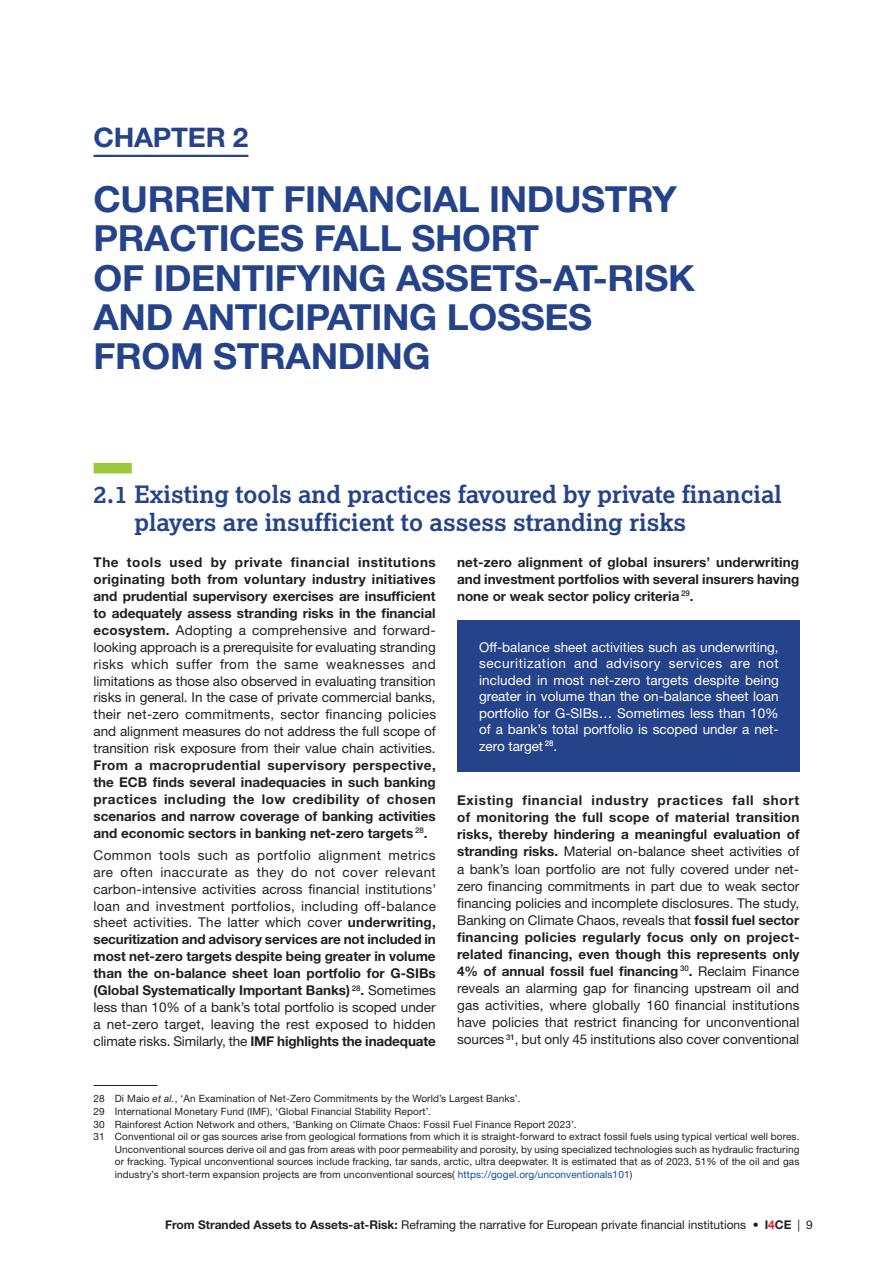
<style>
.page{position:relative;width:893px;height:1263px;background:#fff}
.page>*{position:absolute;margin:0;border:0;box-sizing:border-box;transform-origin:0 0}
.T1_bleu_Hel_---_SOMM1_3835{font:700 36px/39.5px "Helvetica Neue LT Std";letter-spacing:-.01em;color:#24438a}
.T1_bleu_Hel_---_SOMM1_3835-2{font:700 27px "Helvetica Neue LT Std";letter-spacing:-.01em;color:#24438a}
.T2___SOMM2_3588__espAvt14{font:700 24px/27.5px "Lexia Da Ma";color:#24438a}
.P_3588{font:13.5px/17.1px "Helvetica Neue LT Std";letter-spacing:-.005em;color:#231f20;text-align:justify}
.P_3588-2{font:700 13.5px/17px "Helvetica Neue LT Std";color:#231f20;text-align:justify}
.P_3588-3{font:13.5px/16.5px "Helvetica Neue LT Std";color:#fff;text-align:justify}
.t1{font:12px "Helvetica Neue LT Std";color:#231f20}
.RENVOI_Bas_de_page_ok{font:10.05px/12.6px "Helvetica Neue LT Std";letter-spacing:.01em;color:#231f20;text-align:justify}
.s1{font-weight:400}
.s2{font-weight:700}
.s3{font-style:italic}
.s4{color:#0d4da1}
.s5{font-weight:700;color:#ee1d23}
</style>
<div class="page">
<hr style="left:94px;top:155px;width:154px;height:2px;background:#24438a">
<div style="left:94px;top:463px;width:38px;height:10px;background:#99ca3b"></div>
<hr style="left:94px;top:1085px;width:63px;height:1px;background:#231f20">
<div style="left:458px;top:621px;width:342px;height:151px;background:#24438a"></div>
<p class="T1_bleu_Hel_---_SOMM1_3835-2" style="left:94px;top:121px;width:156px">CHAPTER 2</p>
<p class="T1_bleu_Hel_---_SOMM1_3835" style="left:94px;top:178px;width:603px">CURRENT FINANCIAL INDUSTRY<br>PRACTICES FALL SHORT<br>OF IDENTIFYING ASSETS-AT‑RISK<br>AND ANTICIPATING LOSSES<br>FROM STRANDING</p>
<p class="T2___SOMM2_3588__espAvt14" style="left:134px;top:481px;width:649px;text-indent:-41px">2.1 Existing tools and practices favoured by private financial players are insufficient to assess stranding risks</p>
<p class="P_3588-2" style="left:94px;top:553px;width:344px">The tools used by private financial institutions originating both from voluntary industry initiatives and prudential supervisory exercises are insufficient to adequately assess stranding risks in the financial ecosystem. <span class="s1">Adopting a comprehensive and forward&shy;looking approach is a prerequisite for evaluating stranding risks which suffer from the same weaknesses and limitations as those also observed in evaluating transition risks in general. In the case of private commercial banks, their net-zero commitments, sector financing policies and alignment measures do not address the full scope of transition risk exposure from their value chain activities.<br></span>From a macroprudential supervisory perspective, the ECB finds several inadequacies in such banking practices including the low credibility of chosen scenarios and narrow coverage of banking activities and economic sectors in banking net-zero targets <sup>28</sup>.</p>
<p class="P_3588" style="left:94px;top:846px;width:344px">Common tools such as portfolio alignment metrics are often inaccurate as they do not cover relevant carbon-intensive activities across financial institutions’ loan and investment portfolios, including off-balance sheet activities. The latter which cover <span class="s2">underwriting, securitization and advisory services are not included in most net-zero targets despite being greater in volume than the on-balance sheet loan portfolio for G-SIBs (Global Systematically Important Banks)</span> <sup>28</sup><span class="s2">.</span> Sometimes less than 10% of a bank’s total portfolio is scoped under a net-zero target, leaving the rest exposed to hidden climate risks. Similarly, the <span class="s2">IMF highlights the inadequate</span></p>
<p class="P_3588-2" style="left:457px;top:553px;width:344px">net‑zero alignment of global insurers’ underwriting and investment portfolios with several insurers having none or weak sector policy criteria <sup>29</sup>.</p>
<p class="P_3588-3" style="left:479px;top:638px;width:301px">Off-balance sheet activities such as underwriting, securitization and advisory services are not included in most net-zero targets despite being greater in volume than the on-balance sheet loan portfolio for G-SIBs… Sometimes less than 10% of a bank’s total portfolio is scoped under a net&shy;zero target <sup>28</sup>.</p>
<p class="P_3588" style="left:457px;top:792px;width:344px"><span class="s2">Existing financial industry practices fall short of monitoring the full scope of material transition risks, thereby hindering a meaningful evaluation of stranding risks.</span> Material on-balance sheet activities of a bank’s loan portfolio are not fully covered under net&shy;zero financing commitments in part due to weak sector financing policies and incomplete disclosures. The study, Banking on Climate Chaos, reveals that <span class="s2">fossil fuel sector financing policies regularly focus only on project&shy;related financing, even though this represents only 4% of annual fossil fuel financing</span> <sup>30</sup><span class="s2">.</span> Reclaim Finance reveals an alarming gap for financing upstream oil and gas activities, where globally 160 financial institutions have policies that restrict financing for unconventional sources <sup>31</sup>, but only 45 institutions also cover conventional</p>
<p class="RENVOI_Bas_de_page_ok" style="left:94px;top:1092px;width:428px">28 Di Maio <span class="s3">et al.</span>, ‘An Examination of Net-Zero Commitments by the World’s Largest Banks’.</p>
<p class="RENVOI_Bas_de_page_ok" style="left:94px;top:1105px;width:339px">29 International Monetary Fund (IMF), ‘Global Financial Stability Report’.</p>
<p class="RENVOI_Bas_de_page_ok" style="left:94px;top:1117px;width:485px">30 Rainforest Action Network and others, ‘Banking on Climate Chaos: Fossil Fuel Finance Report 2023’.</p>
<p class="RENVOI_Bas_de_page_ok" style="left:115px;top:1130px;width:686px;text-indent:-21px">31 Conventional oil or gas sources arise from geological formations from which it is straight-forward to extract fossil fuels using typical vertical well bores.<br>Unconventional sources derive oil and gas from areas with poor permeability and porosity, by using specialized technologies such as hydraulic fracturing or fracking. Typical unconventional sources include fracking, tar sands, arctic, ultra deepwater. It is estimated that as of 2023, 51% of the oil and gas industry’s short-term expansion projects are from unconventional sources( <span class="s4">https://gogel.org/unconventionals101</span>)</p>
<p class="t1" style="left:165px;top:1217px;width:649px"><span class="s2">From Stranded Assets to Assets-at-Risk:</span> Reframing the narrative for European private financial institutions • <span class="s2">I</span><span class="s5">4</span><span class="s2">CE</span> | 9</p>
</div>
